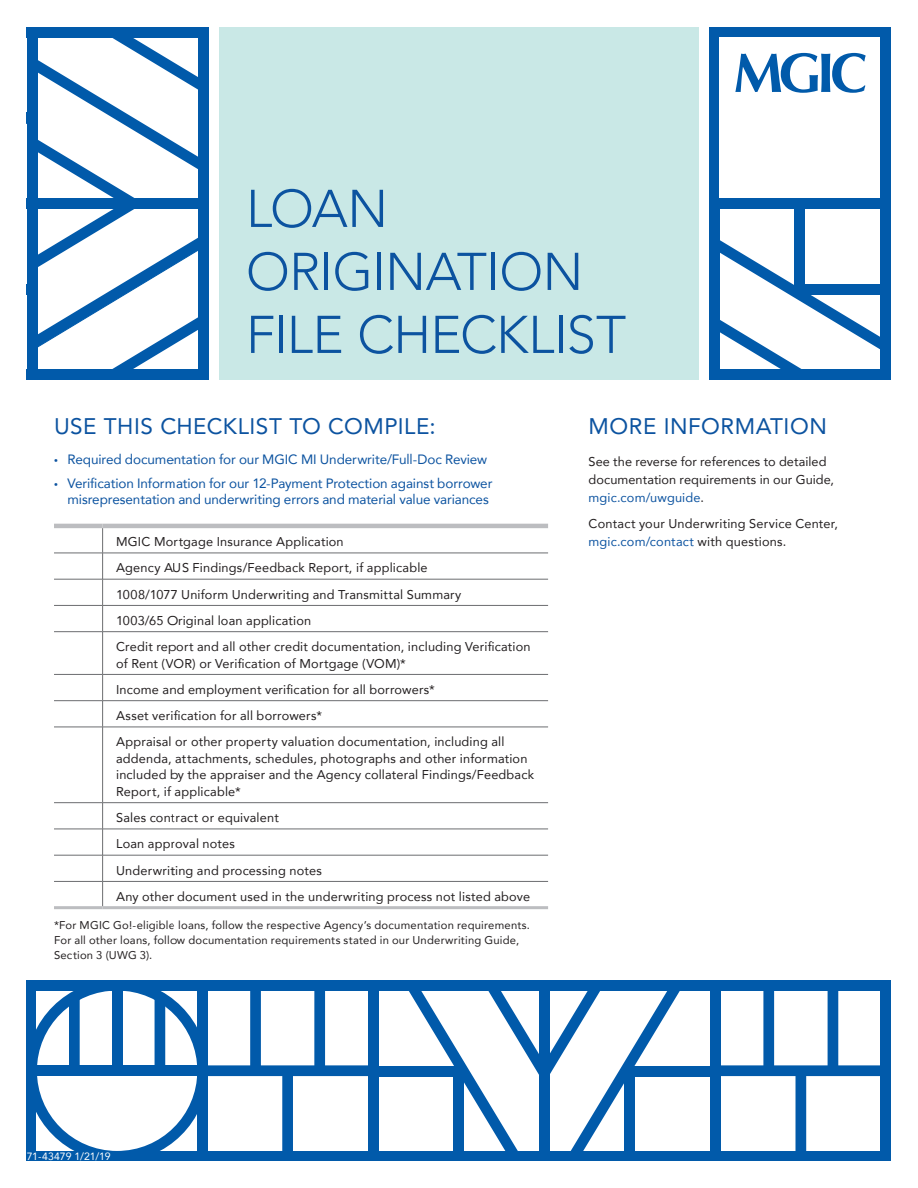
<style>
.page{position:relative;width:918px;height:1188px;background:#fff}
.page>*{position:absolute;margin:0;border:0;box-sizing:border-box;transform-origin:0 0}
.t1{font:300 52.5px/63px "Avenir";letter-spacing:-.015em;color:#0c53a0}
.t2{font:22.5px "Avenir";letter-spacing:.025em;color:#0c53a0}
.t3{font:13.5px/16.5px "Avenir";letter-spacing:-.01em;color:#0c53a0;text-align:right}
.t4{font:12.75px/26.2px "Avenir";letter-spacing:.015em;color:#231f20}
.t5{font:11.25px/15px "Avenir";letter-spacing:.02em;color:#231f20}
.t6{font:10.5px "Avenir";letter-spacing:-.005em;color:#fff}
.s1{font-family:"Myriad Pro"}
.s2{color:#0c53a0}
</style>
<div class="page">
<div style="left:219px;top:27px;width:480px;height:353px;background:#c9e8e6"></div>
<hr style="left:54px;top:553px;width:49px;height:1px;background:#6c6d70">
<hr style="left:103px;top:553px;width:445px;height:1px;background:#6c6d70">
<hr style="left:54px;top:579px;width:49px;height:1px;background:#6c6d70">
<hr style="left:103px;top:579px;width:445px;height:1px;background:#6c6d70">
<hr style="left:54px;top:605px;width:49px;height:1px;background:#6c6d70">
<hr style="left:103px;top:605px;width:445px;height:1px;background:#6c6d70">
<hr style="left:103px;top:524px;width:445px;height:4px;background:#bcbdc0">
<hr style="left:54px;top:906px;width:49px;height:3px;background:#bcbdc0">
<hr style="left:103px;top:906px;width:445px;height:3px;background:#bcbdc0">
<hr style="left:54px;top:524px;width:49px;height:4px;background:#bcbdc0">
<svg style="left:102px;top:528px;width:1px;height:103px"></svg>
<hr style="left:103px;top:631px;width:445px;height:1px;background:#6c6d70">
<hr style="left:103px;top:674px;width:445px;height:1px;background:#6c6d70">
<hr style="left:103px;top:700px;width:445px;height:1px;background:#6c6d70">
<hr style="left:103px;top:727px;width:445px;height:1px;background:#6c6d70">
<hr style="left:103px;top:802px;width:445px;height:1px;background:#6c6d70">
<hr style="left:103px;top:829px;width:445px;height:1px;background:#6c6d70">
<hr style="left:103px;top:855px;width:445px;height:1px;background:#6c6d70">
<hr style="left:103px;top:881px;width:445px;height:1px;background:#6c6d70">
<hr style="left:54px;top:631px;width:49px;height:1px;background:#6c6d70">
<hr style="left:102px;top:632px;width:1px;height:42px;background:#6c6d70">
<hr style="left:54px;top:674px;width:49px;height:1px;background:#6c6d70">
<hr style="left:54px;top:700px;width:49px;height:1px;background:#6c6d70">
<svg style="left:102px;top:675px;width:1px;height:52px"></svg>
<hr style="left:54px;top:727px;width:49px;height:1px;background:#6c6d70">
<hr style="left:102px;top:727px;width:1px;height:75px;background:#6c6d70">
<hr style="left:54px;top:802px;width:49px;height:1px;background:#6c6d70">
<hr style="left:54px;top:829px;width:49px;height:1px;background:#6c6d70">
<hr style="left:54px;top:855px;width:49px;height:1px;background:#6c6d70">
<svg style="left:102px;top:803px;width:1px;height:103px"></svg>
<hr style="left:54px;top:881px;width:49px;height:1px;background:#6c6d70">
<svg style="left:27px;top:27px;width:181px;height:353px"></svg>
<div style="left:27px;top:1151px;width:864px;height:10px;background:#015aaa"></div>
<div style="left:27px;top:980px;width:864px;height:11px;background:#015aaa"></div>
<div style="left:368px;top:980px;width:11px;height:181px;background:#015aaa"></div>
<svg style="left:27px;top:991px;width:181px;height:160px"></svg>
<div style="left:27px;top:1065px;width:181px;height:11px;background:#015aaa"></div>
<div style="left:373px;top:1066px;width:86px;height:11px;background:#015aaa"></div>
<svg style="left:409px;top:991px;width:482px;height:160px"></svg>
<div style="left:763px;top:985px;width:11px;height:88px;background:#015aaa"></div>
<div style="left:828px;top:985px;width:10px;height:88px;background:#015aaa"></div>
<div style="left:197px;top:1065px;width:182px;height:11px;background:#015aaa"></div>
<div style="left:282px;top:1071px;width:11px;height:90px;background:#015aaa"></div>
<div style="left:250px;top:985px;width:11px;height:88px;background:#015aaa"></div>
<div style="left:314px;top:985px;width:11px;height:88px;background:#015aaa"></div>
<div style="left:880px;top:27px;width:11px;height:353px;background:#015aaa"></div>
<div style="left:709px;top:27px;width:11px;height:353px;background:#015aaa"></div>
<div style="left:709px;top:198px;width:182px;height:11px;background:#015aaa"></div>
<div style="left:794px;top:204px;width:11px;height:85px;background:#015aaa"></div>
<svg style="left:720px;top:240px;width:160px;height:136px"></svg>
<div style="left:709px;top:27px;width:182px;height:353px;border:3px solid #015aaa"></div>
<svg style="left:709px;top:27px;width:182px;height:177px"></svg>
<h1 class="t1" style="left:246px;top:177px;width:382px">LOAN<br>ORIGINATION<br>FILE CHECKLIST</h1>
<h2 class="t2" style="left:54px;top:409px;width:383px">USE THIS CHECKLIST TO COMPILE:</h2>
<p class="t3" style="left:54px;top:451px;width:435px"><span class="s1">•</span> Required documentation for our MGIC MI Underwrite/Full-Doc Review</p>
<p class="t3" style="left:54px;top:474px;width:440px"><span class="s1">•</span> Verification Information for our 12-Payment Protection against borrower misrepresentation and underwriting errors and material value variances</p>
<p class="t4" style="left:116px;top:528px;width:416px">MGIC Mortgage Insurance Application<br>Agency AUS Findings/Feedback Report, if applicable<br>1008/1077 Uniform Underwriting and Transmittal Summary<br>1003/65 Original loan application<br>Credit report and all other credit documentation, including Verification</p>
<p class="t4" style="left:116px;top:650px;width:390px">of Rent (VOR) or Verification of Mortgage (VOM)*<br>Income and employment verification for all borrowers*<br>Asset verification for all borrowers*<br>Appraisal or other property valuation documentation, including all</p>
<p class="t4" style="left:116px;top:750px;width:420px;line-height:16.5px">addenda, attachments, schedules, photographs and other information included by the appraiser and the Agency collateral Findings/Feedback<br>Report, if applicable*</p>
<p class="t4" style="left:116px;top:804px;width:416px">Sales contract or equivalent<br>Loan approval notes<br>Underwriting and processing notes<br>Any other document used in the underwriting process not listed above</p>
<p class="t5" style="left:54px;top:917px;width:478px">*For MGIC Go!-eligible loans, follow the respective Agency’s documentation requirements.<br>For all other loans, follow documentation requirements stated in our Underwriting Guide,<br>Section 3 (UWG 3).</p>
<h2 class="t2" style="left:589px;top:409px;width:240px">MORE INFORMATION</h2>
<p class="t4" style="left:589px;top:452px;width:247px;line-height:18px">See the reverse for references to detailed documentation requirements in our Guide, <span class="s2">mgic.com/uwguide</span>.</p>
<p class="t4" style="left:589px;top:514px;width:251px;line-height:18px">Contact your Underwriting Service Center, <span class="s2">mgic.com/contact</span> with questions.</p>
<p class="t6" style="left:27px;top:1147px;width:85px">71-43479 1/21/19</p>
</div>
